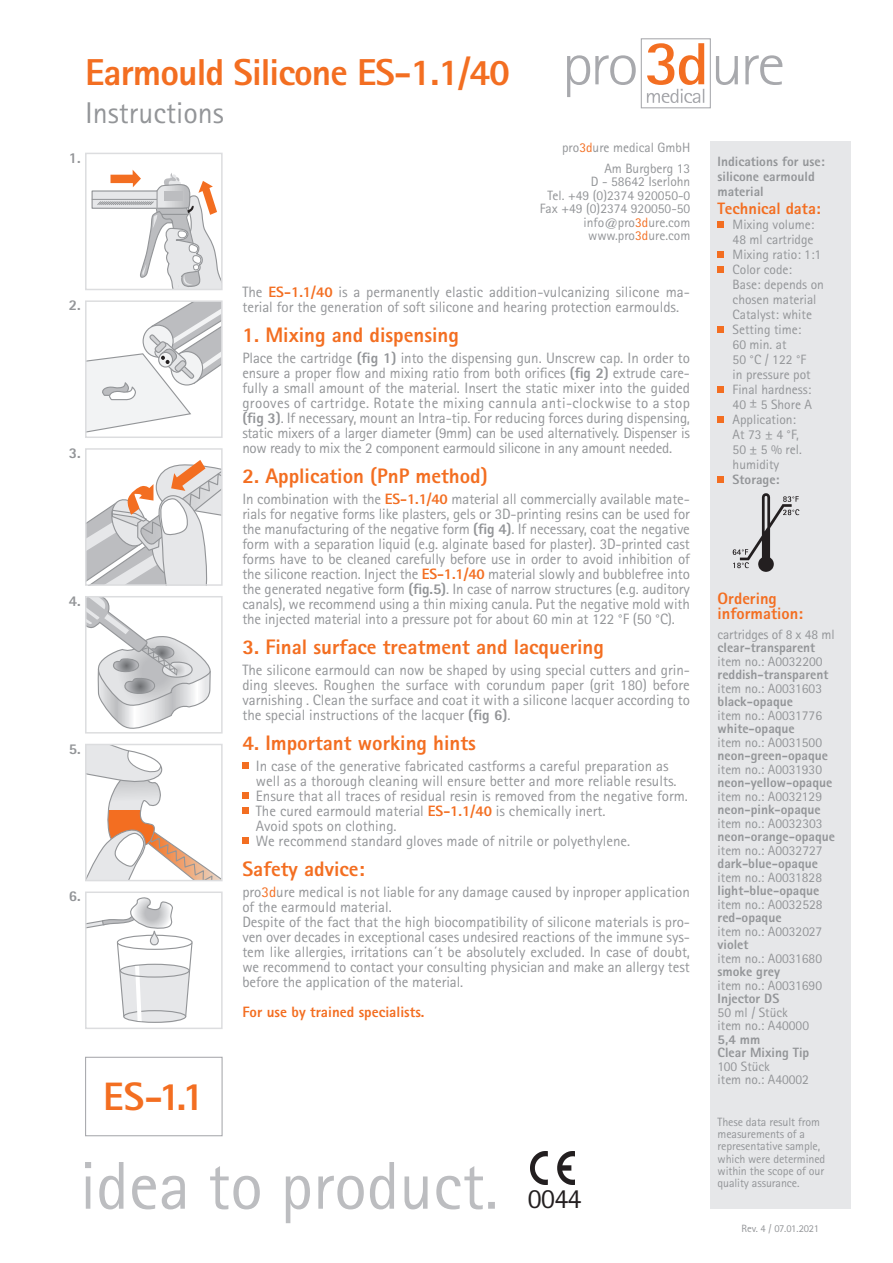
<style>
.page{position:relative;width:893px;height:1263px;background:#fff}
.page>*{position:absolute;margin:0;border:0;box-sizing:border-box;transform-origin:0 0}
.t1{font:800 39.6px "Rotis Sans Serif";color:#f36e21}
.t2{font:800 37.5px "Rotis Sans Serif";letter-spacing:-.025em;color:#f36e21}
.t3{font:30px "Rotis Sans Serif";color:#939598}
.t4{font:27.75px "Rotis Sans Serif";color:#231f20}
.t5{font:800 21px "Rotis Sans Serif";color:#f36e21}
.t6{font:800 16.5px/15px "Rotis Sans Serif";color:#f36e21}
.t7{font:15px/15px "Rotis Sans Serif";color:#939598}
.t8{font:800 15px "Rotis Sans Serif";color:#f36e21}
.t9{font:800 15px "Rotis Sans Serif";color:#939598}
.t10{font:13.5px/15px "Rotis Sans Serif";color:#939598}
.t11{font:800 13.5px/15px "Rotis Sans Serif";color:#939598}
.t12{font:12px/12px "Rotis Sans Serif";letter-spacing:-.01em;color:#939598}
.t13{font:10.5px "Rotis Sans Serif";letter-spacing:-.02em;color:#939598}
.s1{color:#f36e21}
.s2{font-weight:800;color:#f36e21}
.s3{font-weight:800}
</style>
<div class="page">
<svg style="left:88px;top:747px;width:132px;height:131px"></svg>
<div style="left:85px;top:744px;width:138px;height:137px;border:2px solid #dcdddf"></div>
<svg style="left:88px;top:897px;width:105px;height:126px"></svg>
<div style="left:85px;top:891px;width:138px;height:138px;border:2px solid #dcdddf"></div>
<div style="left:641px;top:38px;width:70px;height:70px;border:1px solid #a8a9ad"></div>
<svg style="left:716px;top:55px;width:66px;height:30px"></svg>
<svg style="left:567px;top:55px;width:69px;height:42px"></svg>
<svg style="left:647px;top:43px;width:57px;height:60px"></svg>
<svg style="left:85px;top:1162px;width:410px;height:61px"></svg>
<div style="left:242px;top:763px;width:7px;height:6px;background:#f36e21"></div>
<div style="left:242px;top:793px;width:7px;height:6px;background:#f36e21"></div>
<div style="left:242px;top:808px;width:7px;height:6px;background:#f36e21"></div>
<div style="left:242px;top:838px;width:7px;height:6px;background:#f36e21"></div>
<div style="left:710px;top:141px;width:140px;height:1068px;background:#e6e7e9"></div>
<svg style="left:91px;top:170px;width:129px;height:117px"></svg>
<div style="left:85px;top:153px;width:138px;height:137px;border:2px solid #dcdddf"></div>
<svg style="left:88px;top:303px;width:132px;height:130px"></svg>
<div style="left:85px;top:300px;width:138px;height:138px;border:2px solid #dcdddf"></div>
<svg style="left:88px;top:460px;width:132px;height:123px"></svg>
<div style="left:85px;top:448px;width:138px;height:138px;border:2px solid #dcdddf"></div>
<div style="left:718px;top:221px;width:6px;height:7px;background:#f36e21"></div>
<div style="left:718px;top:251px;width:6px;height:7px;background:#f36e21"></div>
<div style="left:718px;top:266px;width:6px;height:7px;background:#f36e21"></div>
<div style="left:718px;top:326px;width:6px;height:7px;background:#f36e21"></div>
<div style="left:718px;top:386px;width:6px;height:7px;background:#f36e21"></div>
<div style="left:718px;top:416px;width:6px;height:7px;background:#f36e21"></div>
<div style="left:718px;top:476px;width:6px;height:7px;background:#f36e21"></div>
<img style="left:732px;top:493px;width:68px;height:79px">
<svg style="left:88px;top:599px;width:123px;height:130px"></svg>
<div style="left:85px;top:596px;width:138px;height:137px;border:2px solid #dcdddf"></div>
<img style="left:530px;top:1151px;width:45px;height:34px">
<div style="left:85px;top:1057px;width:138px;height:79px;border:1px solid #a8a9ad"></div>
<h2 class="t2" style="left:85px;top:48px;width:427px">Earmould Silicone ES-1.1/40</h2>
<h3 class="t3" style="left:85px;top:95px;width:140px">Instructions</h3>
<p class="t9" style="left:69px;top:148px;width:13px">1.</p>
<p class="t9" style="left:69px;top:296px;width:13px">2.</p>
<p class="t9" style="left:69px;top:444px;width:13px">3.</p>
<p class="t9" style="left:69px;top:592px;width:13px">4.</p>
<p class="t9" style="left:69px;top:739px;width:13px">5.</p>
<p class="t9" style="left:69px;top:886px;width:13px">6.</p>
<p class="t10" style="left:562px;top:137px;width:130px;line-height:21px;text-align:right">pro<span class="s1">3d</span>ure medical GmbH<br>Am Burgberg 13</p>
<p class="t10" style="left:540px;top:175px;width:152px;line-height:13.5px;text-align:right">D - 58642 Iserlohn<br>Tel. +49 (0)2374 920050-0<br>Fax +49 (0)2374 920050-50 info@pro<span class="s1">3d</span>ure.com www.pro<span class="s1">3d</span>ure.com</p>
<p class="t7" style="left:242px;top:284px;width:449px">The <span class="s2">ES-1.1/40</span> is a permanently elastic addition-vulcanizing silicone ma&shy;terial for the generation of soft silicone and hearing protection earmoulds.</p>
<h3 class="t5" style="left:242px;top:321px;width:218px">1. Mixing and dispensing</h3>
<p class="t7" style="left:242px;top:350px;width:449px;text-align:justify">Place the cartridge <span class="s3">(fig 1)</span> into the dispensing gun. Unscrew cap. In order to ensure a proper flow and mixing ratio from both orifices <span class="s3">(fig 2)</span> extrude care&shy;fully a small amount of the material. Insert the static mixer into the guided grooves of cartridge. Rotate the mixing cannula anti-clockwise to a stop <span class="s3">(fig 3)</span>. If necessary, mount an Intra-tip. For reducing forces during dispensing, static mixers of a larger diameter (9mm) can be used alternatively. Dispenser is now ready to mix the 2 component earmould silicone in any amount needed.</p>
<h3 class="t5" style="left:242px;top:462px;width:247px">2. Application (PnP method)</h3>
<p class="t7" style="left:242px;top:491px;width:449px;text-align:justify">In combination with the <span class="s2">ES-1.1/40</span> material all commercially available mate&shy;rials for negative forms like plasters, gels or 3D-printing resins can be used for the manufacturing of the negative form <span class="s3">(fig 4)</span>. If necessary, coat the negative form with a separation liquid (e.g. alginate based for plaster). 3D-printed cast forms have to be cleaned carefully before use in order to avoid inhibition of the silicone reaction. Inject the <span class="s2">ES-1.1/40</span> material slowly and bubblefree into the generated negative form <span class="s3">(fig.5)</span>. In case of narrow structures (e.g. auditory canals), we recommend using a thin mixing canula. Put the negative mold with the injected material into a pressure pot for about 60 min at 122 °F (50 °C).</p>
<h3 class="t5" style="left:242px;top:633px;width:363px">3. Final surface treatment and lacquering</h3>
<p class="t7" style="left:242px;top:662px;width:449px;text-align:justify">The silicone earmould can now be shaped by using special cutters and grin&shy;ding sleeves. Roughen the surface with corundum paper (grit 180) before varnishing . Clean the surface and coat it with a silicone lacquer according to the special instructions of the lacquer <span class="s3">(fig 6)</span>.</p>
<h3 class="t5" style="left:242px;top:729px;width:235px">4. Important working hints</h3>
<p class="t7" style="left:256px;top:758px;width:434px">In case of the generative fabricated castforms a careful preparation as well as a thorough cleaning will ensure better and more reliable results.<br>Ensure that all traces of residual resin is removed from the negative form.<br>The cured earmould material <span class="s2">ES-1.1/40</span> is chemically inert.<br>Avoid spots on clothing.<br>We recommend standard gloves made of nitrile or polyethylene.</p>
<h3 class="t5" style="left:242px;top:855px;width:124px">Safety advice:</h3>
<p class="t7" style="left:242px;top:884px;width:449px">pro<span class="s1">3d</span>ure medical is not liable for any damage caused by inproper application of the earmould material.<br>Despite of the fact that the high biocompatibility of silicone materials is pro&shy;ven over decades in exceptional cases undesired reactions of the immune sys&shy;tem like allergies, irritations can´t be absolutely excluded. In case of doubt, we recommend to contact your consulting physician and make an allergy test before the application of the material.</p>
<p class="t8" style="left:242px;top:1002px;width:184px">For use by trained specialists.</p>
<h1 class="t1" style="left:103px;top:1071px;width:103px">ES-1.1</h1>
<h3 class="t4" style="left:528px;top:1182px;width:55px">0044</h3>
<p class="t11" style="left:718px;top:154px;width:109px">Indications for use: silicone earmould material</p>
<p class="t6" style="left:718px;top:201px;width:105px">Technical data:</p>
<p class="t10" style="left:733px;top:217px;width:93px">Mixing volume:<br>48 ml cartridge<br>Mixing ratio: 1:1<br>Color code:<br>Base: depends on chosen material<br>Catalyst: white<br>Setting time:<br>60 min. at<br>50 °C / 122 °F<br>in pressure pot<br>Final hardness:<br>40 ± 5 Shore A<br>Application:<br>At 73 ± 4 °F,<br>50 ± 5 % rel. humidity</p>
<p class="t11" style="left:733px;top:472px;width:48px">Storage:</p>
<p class="t6" style="left:718px;top:591px;width:87px">Ordering information:</p>
<p class="t10" style="left:718px;top:626px;width:118px">cartridges of 8 x 48 ml</p>
<p class="t11" style="left:718px;top:640px;width:99px">clear-transparent</p>
<p class="t10" style="left:718px;top:653px;width:106px">item no.: A0032200</p>
<p class="t11" style="left:718px;top:667px;width:112px">reddish-transparent</p>
<p class="t10" style="left:718px;top:680px;width:106px">item no.: A0031603</p>
<p class="t11" style="left:718px;top:694px;width:77px">black-opaque</p>
<p class="t10" style="left:718px;top:707px;width:106px">item no.: A0031776</p>
<p class="t11" style="left:718px;top:721px;width:79px">white-opaque</p>
<p class="t10" style="left:718px;top:734px;width:106px">item no.: A0031500</p>
<p class="t11" style="left:718px;top:748px;width:112px">neon-green-opaque</p>
<p class="t10" style="left:718px;top:761px;width:106px">item no.: A0031930</p>
<p class="t11" style="left:718px;top:775px;width:116px">neon-yellow-opaque</p>
<p class="t10" style="left:718px;top:788px;width:106px">item no.: A0032129</p>
<p class="t11" style="left:718px;top:802px;width:105px">neon-pink-opaque</p>
<p class="t10" style="left:718px;top:815px;width:106px">item no.: A0032303</p>
<p class="t11" style="left:718px;top:829px;width:119px">neon-orange-opaque</p>
<p class="t10" style="left:718px;top:842px;width:106px">item no.: A0032727</p>
<p class="t11" style="left:718px;top:856px;width:102px">dark-blue-opaque</p>
<p class="t10" style="left:718px;top:869px;width:106px">item no.: A0031828</p>
<p class="t11" style="left:718px;top:883px;width:103px">light-blue-opaque</p>
<p class="t10" style="left:718px;top:896px;width:106px">item no.: A0032528</p>
<p class="t11" style="left:718px;top:910px;width:66px">red-opaque</p>
<p class="t10" style="left:718px;top:923px;width:106px">item no.: A0032027</p>
<p class="t11" style="left:718px;top:937px;width:32px">violet</p>
<p class="t10" style="left:718px;top:950px;width:106px">item no.: A0031680</p>
<p class="t11" style="left:718px;top:964px;width:64px">smoke grey</p>
<p class="t10" style="left:718px;top:977px;width:106px">item no.: A0031690</p>
<p class="t11" style="left:718px;top:991px;width:63px">Injector DS</p>
<p class="t10" style="left:718px;top:1005px;width:93px;line-height:13.5px">50 ml / Stück item no.: A40000</p>
<p class="t11" style="left:718px;top:1032px;width:93px;line-height:13.5px">5,4 mm<br>Clear Mixing Tip</p>
<p class="t10" style="left:718px;top:1059px;width:93px;line-height:13.5px">100 Stück<br>item no.: A40002</p>
<p class="t12" style="left:718px;top:1116px;width:109px">These data result from measurements of a representative sample, which were determined within the scope of our quality assurance.</p>
<p class="t13" style="left:741px;top:1222px;width:79px">Rev. 4 / 07.01.2021</p>
</div>
